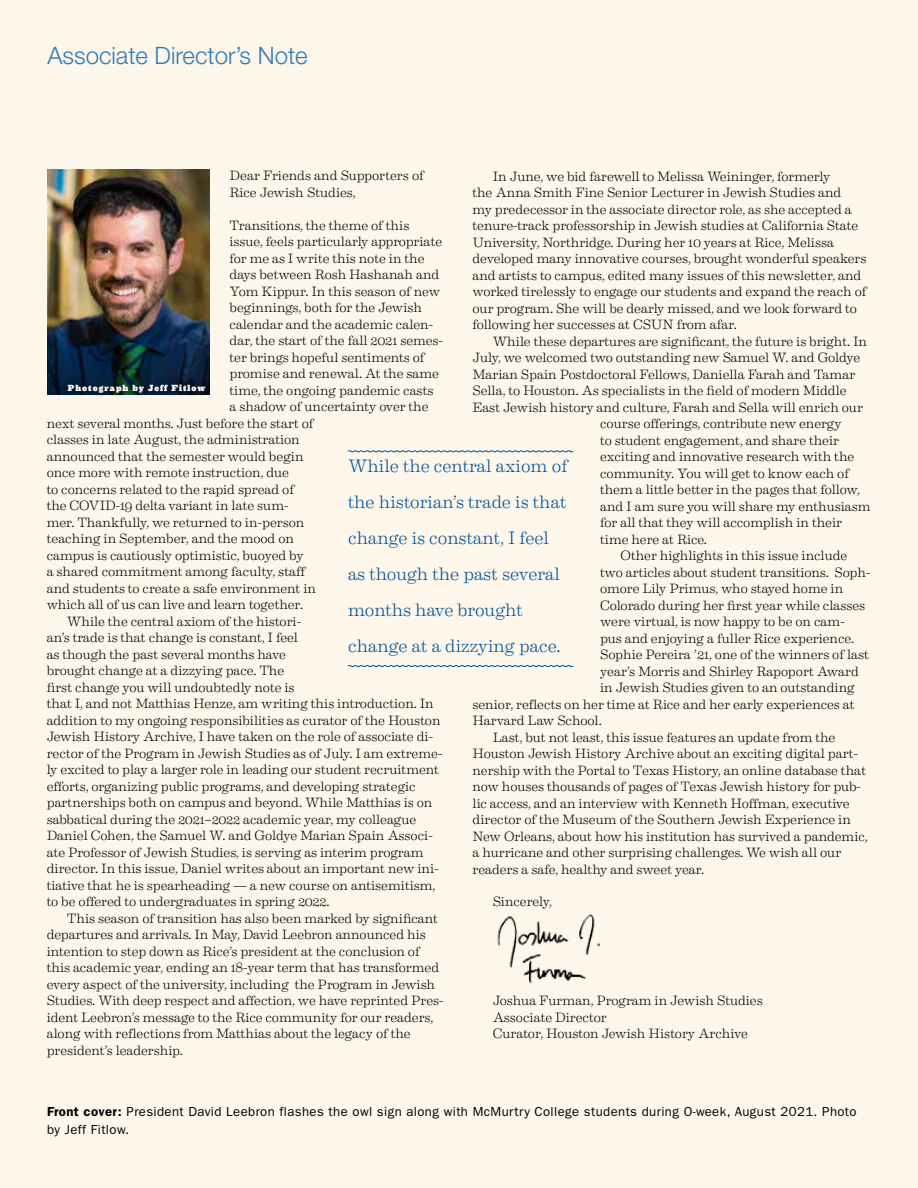
<style>
.page{position:relative;width:918px;height:1188px;background:#fdf6eb}
.page>*{position:absolute;margin:0;border:0;box-sizing:border-box;transform-origin:0 0}
.t1{font:300 24px "Helvetica Neue LT Std";color:#337cb3}
.t2{font:300 18px/36px "Eames Century Modern";letter-spacing:-.005em;color:#005194}
.t3{font:300 13.5px/16.5px "Eames Century Modern";letter-spacing:-.01em;color:#000}
.t4{font:13.2px/18px "ITC Franklin Gothic Std";letter-spacing:.03em;color:#000}
.t5{font:900 9px "Eames Century Modern";letter-spacing:.115em;color:#fff}
.s1{font-weight:600}
</style>
<div class="page">
<img style="left:47px;top:170px;width:162px;height:225px">
<div style="left:62px;top:379px;width:149px;height:20px;background:#000;opacity:.75"></div>
<svg style="left:348px;top:450px;width:226px;height:3px"></svg>
<svg style="left:347px;top:665px;width:227px;height:2px"></svg>
<img style="left:497px;top:914px;width:103px;height:70px">
<h2 class="t1" style="left:48px;top:41px;width:262px">Associate Director’s Note</h2>
<p class="t3" style="left:230px;top:167px;width:196px">Dear Friends and Supporters of<br>Rice Jewish Studies,</p>
<p class="t3" style="left:230px;top:216px;width:215px">Transitions, the theme of this issue, feels particularly appropriate for me as I write this note in the days between Rosh Hashanah and<br>Yom Kippur. In this season of new beginnings, both for the Jewish calendar and the academic calen&shy;dar, the start of the fall 2021 semes&shy;ter brings hopeful sentiments of promise and renewal. At the same time, the ongoing pandemic casts a shadow of uncertainty over the</p>
<p class="t3" style="left:47px;top:414px;width:271px">next several months. Just before the start of classes in late August, the administration announced that the semester would begin once more with remote instruction, due<br>to concerns related to the rapid spread of the COVID-19 delta variant in late sum&shy;mer. Thankfully, we returned to in-person teaching in September, and the mood on campus is cautiously optimistic, buoyed by<br>a shared commitment among faculty, staf and students to create a safe environment in which all of us can live and learn together.</p>
<p class="t3" style="left:47px;top:612px;width:256px;text-indent:20px">While the central axiom of the histori&shy;an’s trade is that change is constant, I feel as though the past several months have brought change at a dizzying pace. The frst change you will undoubtedly note is</p>
<p class="t3" style="left:472px;top:167px;width:396px;text-indent:20px">In June, we bid farewell to Melissa Weininger, formerly<br>the Anna Smith Fine Senior Lecturer in Jewish Studies and<br>my predecessor in the associate director role, as she accepted a tenure-track professorship in Jewish studies at California State University, Northridge. During her 10 years at Rice, Melissa developed many innovative courses, brought wonderful speakers and artists to campus, edited many issues of this newsleter, and worked tirelessly to engage our students and expand the reach of our program. She will be dearly missed, and we look forward to following her successes at CSUN from afar.</p>
<p class="t3" style="left:472px;top:332px;width:396px;text-indent:20px">While these departures are signifcant, the future is bright. In July, we welcomed two outstanding new Samuel W. and Goldye Marian Spain Postdoctoral Fellows, Daniella Farah and Tamar Sella, to Houston. As specialists in the feld of modern Middle East Jewish history and culture, Farah and Sella will enrich our</p>
<p class="t5" style="left:68px;top:381px;width:139px">Photograph by Jeff Fitlow</p>
<p class="t3" style="left:600px;top:414px;width:272px">course oferings, contribute new energy<br>to student engagement, and share their exciting and innovative research with the community. You will get to know each of them a litle beter in the pages that follow, and I am sure you will share my enthusiasm for all that they will accomplish in their time here at Rice.</p>
<p class="t3" style="left:600px;top:546px;width:272px;text-indent:20px">Other highlights in this issue include two articles about student transitions. Soph&shy;omore Lily Primus, who stayed home in Colorado during her frst year while classes were virtual, is now happy to be on cam-<br>pus and enjoying a fuller Rice experience.<br>Sophie Pereira ’21, one of the winners of last year’s Morris and Shirley Rapoport Award in Jewish Studies given to an outstanding</p>
<p class="t3" style="left:472px;top:695px;width:384px">senior, refects on her time at Rice and her early experiences at<br>Harvard Law School.</p>
<p class="t3" style="left:472px;top:728px;width:397px;text-indent:20px">Last, but not least, this issue features an update from the Houston Jewish History Archive about an exciting digital part&shy;nership with the Portal to Texas History, an online database that now houses thousands of pages of Texas Jewish history for pub&shy;lic access, and an interview with Kenneth Hofman, executive director of the Museum of the Southern Jewish Experience in New Orleans, about how his institution has survived a pandemic, a hurricane and other surprising challenges. We wish all our readers a safe, healthy and sweet year.</p>
<p class="t3" style="left:493px;top:893px;width:61px">Sincerely,</p>
<p class="t2" style="left:348px;top:447px;width:221px">While the central axiom of the historian’s trade is that change is constant, I feel as though the past several months have brought change at a dizzying pace.</p>
<p class="t3" style="left:47px;top:695px;width:397px">that I, and not Mathias Henze, am writing this introduction. In addition to my ongoing responsibilities as curator of the Houston Jewish History Archive, I have taken on the role of associate di&shy;rector of the Program in Jewish Studies as of July. I am extreme&shy;ly excited to play a larger role in leading our student recruitment eforts, organizing public programs, and developing strategic partnerships both on campus and beyond. While Mathias is on sabbatical during the 2021–2022 academic year, my colleague Daniel Cohen, the Samuel W. and Goldye Marian Spain Associ&shy;ate Professor of Jewish Studies, is serving as interim program director. In this issue, Daniel writes about an important new ini&shy;tiative that he is spearheading — a new course on antisemitism, to be ofered to undergraduates in spring 2022.</p>
<p class="t3" style="left:47px;top:909px;width:398px;text-indent:20px">This season of transition has also been marked by signifcant departures and arrivals. In May, David Leebron announced his intention to step down as Rice’s president at the conclusion of this academic year, ending an 18-year term that has transformed every aspect of the university, including the Program in Jewish Studies. With deep respect and afection, we have reprinted Pres&shy;ident Leebron’s message to the Rice community for our readers, along with refections from Mathias about the legacy of the president’s leadership.</p>
<p class="t3" style="left:493px;top:992px;width:271px">Joshua Furman, Program in Jewish Studies<br>Associate Director<br>Curator, Houston Jewish History Archive</p>
<p class="t4" style="left:47px;top:1103px;width:811px"><span class="s1">Front cover:</span> President David Leebron flashes the owl sign along with McMurtry College students during O-week, August 2021. Photo by Jeff Fitlow.</p>
</div>
